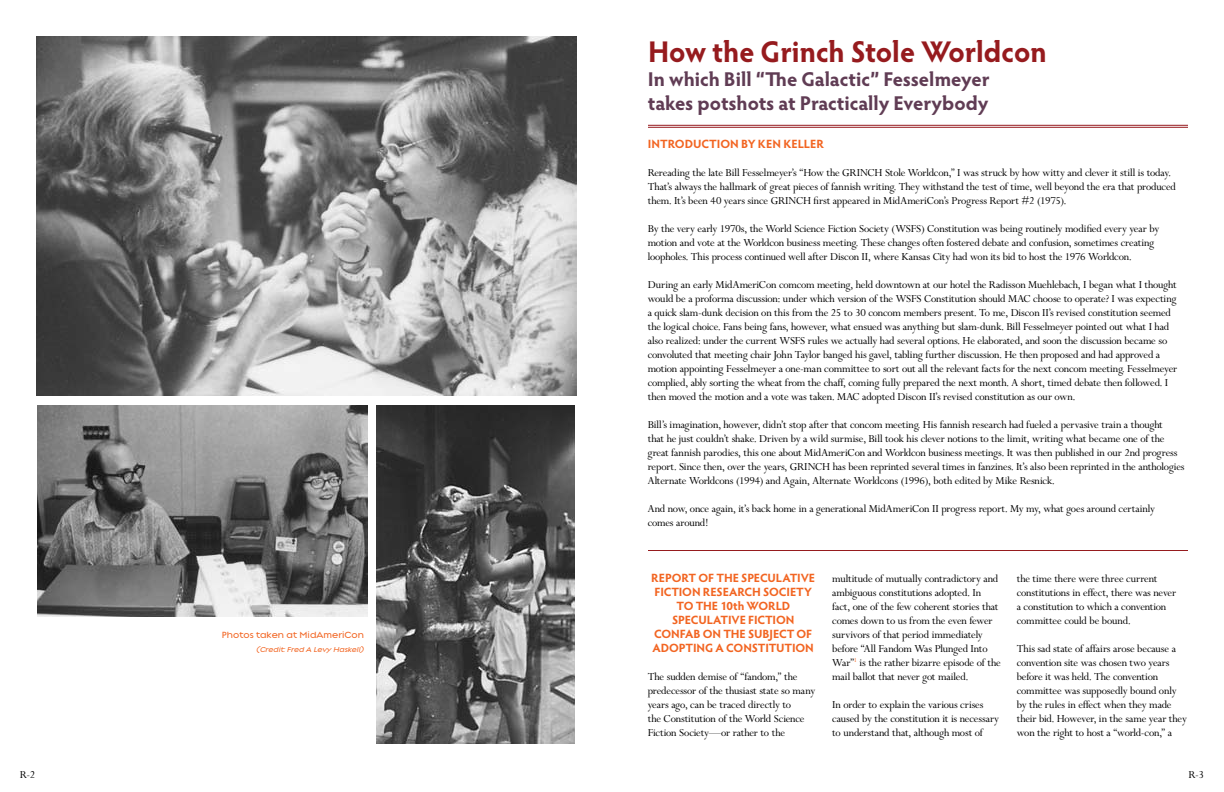
<style>
.page{position:relative;width:1224px;height:792px;background:#fff}
.page>*{position:absolute;margin:0;border:0;box-sizing:border-box;transform-origin:0 0}
.t1{font:700 30px "Hypatia Sans Pro";color:#961b1e}
.t2{font:700 20px/24px "Hypatia Sans Pro";letter-spacing:-.005em;color:#603c54}
.t3{font:12px/14px "Perpetua MT Std";letter-spacing:-.015em;color:#000}
.t4{font:700 12px/14px "Hypatia Sans Pro";letter-spacing:-.005em;color:#f26522;text-align:center}
.t5{font:500 10px "Regulator";color:#f26522}
.t6{font:italic 500 8px "Regulator";color:#f26522}
</style>
<div class="page">
<img style="left:36px;top:36px;width:540px;height:359px">
<img style="left:37px;top:405px;width:330px;height:212px">
<img style="left:376px;top:405px;width:199px;height:339px">
<hr style="left:648px;top:125px;width:540px;height:1px;background:#961b1e">
<hr style="left:648px;top:127px;width:540px;height:1px;background:#961b1e">
<hr style="left:648px;top:550px;width:540px;height:1px;background:#961b1e">
<p class="t3" style="left:20px;top:768px;width:17px">R-2</p>
<p class="t5" style="left:222px;top:628px;width:144px">Photos taken at MidAmeriCon</p>
<p class="t6" style="left:257px;top:644px;width:109px">(Credit: Fred A Levy Haskell)</p>
<h1 class="t1" style="left:648px;top:30px;width:400px">How the Grinch Stole Worldcon</h1>
<h1 class="t2" style="left:648px;top:66px;width:343px">In which Bill “The Galactic” Fesselmeyer takes potshots at Practically Everybody</h1>
<p class="t4" style="left:648px;top:136px;width:178px">INTRODUCTION BY KEN KELLER</p>
<p class="t3" style="left:648px;top:166px;width:530px">Rereading the late Bill Fesselmeyer’s “How the GRINCH Stole Worldcon,” I was struck by how witty and clever it still is today.<br>That’s always the hallmark of great pieces of fannish writing. They withstand the test of time, well beyond the era that produced them. It’s been 40 years since GRINCH first appeared in MidAmeriCon’s Progress Report #2 (1975).</p>
<p class="t3" style="left:648px;top:222px;width:513px">By the very early 1970s, the World Science Fiction Society (WSFS) Constitution was being routinely modified every year by motion and vote at the Worldcon business meeting. These changes often fostered debate and confusion, sometimes creating loopholes. This process continued well after Discon II, where Kansas City had won its bid to host the 1976 Worldcon.</p>
<p class="t3" style="left:648px;top:278px;width:531px">During an early MidAmeriCon comcom meeting, held downtown at our hotel the Radisson Muehlebach, I began what I thought</p>
<p class="t3" style="left:648px;top:292px;width:531px">would be a proforma discussion: under which version of the WSFS Constitution should MAC choose to operate? I was expecting a quick slam-dunk decision on this from the 25 to 30 concom members present. To me, Discon II’s revised constitution seemed the logical choice. Fans being fans, however, what ensued was anything but slam-dunk. Bill Fesselmeyer pointed out what I had also realized: under the current WSFS rules we actually had several options. He elaborated, and soon the discussion became so convoluted that meeting chair John Taylor banged his gavel, tabling further discussion. He then proposed and had approved a motion appointing Fesselmeyer a one-man committee to sort out all the relevant facts for the next concom meeting. Fesselmeyer complied, ably sorting the wheat from the chaff, coming fully prepared the next month. A short, timed debate then followed. I then moved the motion and a vote was taken. MAC adopted Discon II’s revised constitution as our own.</p>
<p class="t3" style="left:648px;top:418px;width:538px">Bill’s imagination, however, didn’t stop after that concom meeting. His fannish research had fueled a pervasive train a thought<br>that he just couldn’t shake. Driven by a wild surmise, Bill took his clever notions to the limit, writing what became one of the great fannish parodies, this one about MidAmeriCon and Worldcon business meetings. It was then published in our 2nd progress report. Since then, over the years, GRINCH has been reprinted several times in fanzines. It’s also been reprinted in the anthologies Alternate Worldcons (1994) and Again, Alternate Worldcons (1996), both edited by Mike Resnick.</p>
<p class="t3" style="left:648px;top:502px;width:509px">And now, once again, it’s back home in a generational MidAmeriCon II progress report. My my, what goes around certainly comes around!</p>
<p class="t4" style="left:651px;top:570px;width:165px">REPORT OF THE SPECULATIVE<br>FICTION RESEARCH SOCIETY<br>TO THE 10th WORLD<br>SPECULATIVE FICTION<br>CONFAB ON THE SUBJECT OF<br>ADOPTING A CONSTITUTION</p>
<p class="t3" style="left:648px;top:670px;width:169px">The sudden demise of “fandom,” the predecessor of the thusiast state so many years ago, can be traced directly to<br>the Constitution of the World Science Fiction Society—or rather to the</p>
<p class="t3" style="left:832px;top:572px;width:170px">multitude of mutually contradictory and ambiguous constitutions adopted. In fact, one of the few coherent stories that comes down to us from the even fewer survivors of that period immediately before “All Fandom Was Plunged Into War”<sup>1</sup> is the rather bizarre episode of the mail ballot that never got mailed.</p>
<p class="t3" style="left:832px;top:698px;width:168px">In order to explain the various crises caused by the constitution it is necessary to understand that, although most of</p>
<p class="t3" style="left:1017px;top:572px;width:161px">the time there were three current constitutions in effect, there was never a constitution to which a convention committee could be bound.</p>
<p class="t3" style="left:1017px;top:642px;width:172px">This sad state of affairs arose because a convention site was chosen two years before it was held. The convention committee was supposedly bound only by the rules in effect when they made their bid. However, in the same year they won the right to host a “world-con,” a</p>
<p class="t3" style="left:1189px;top:768px;width:17px">R-3</p>
</div>
